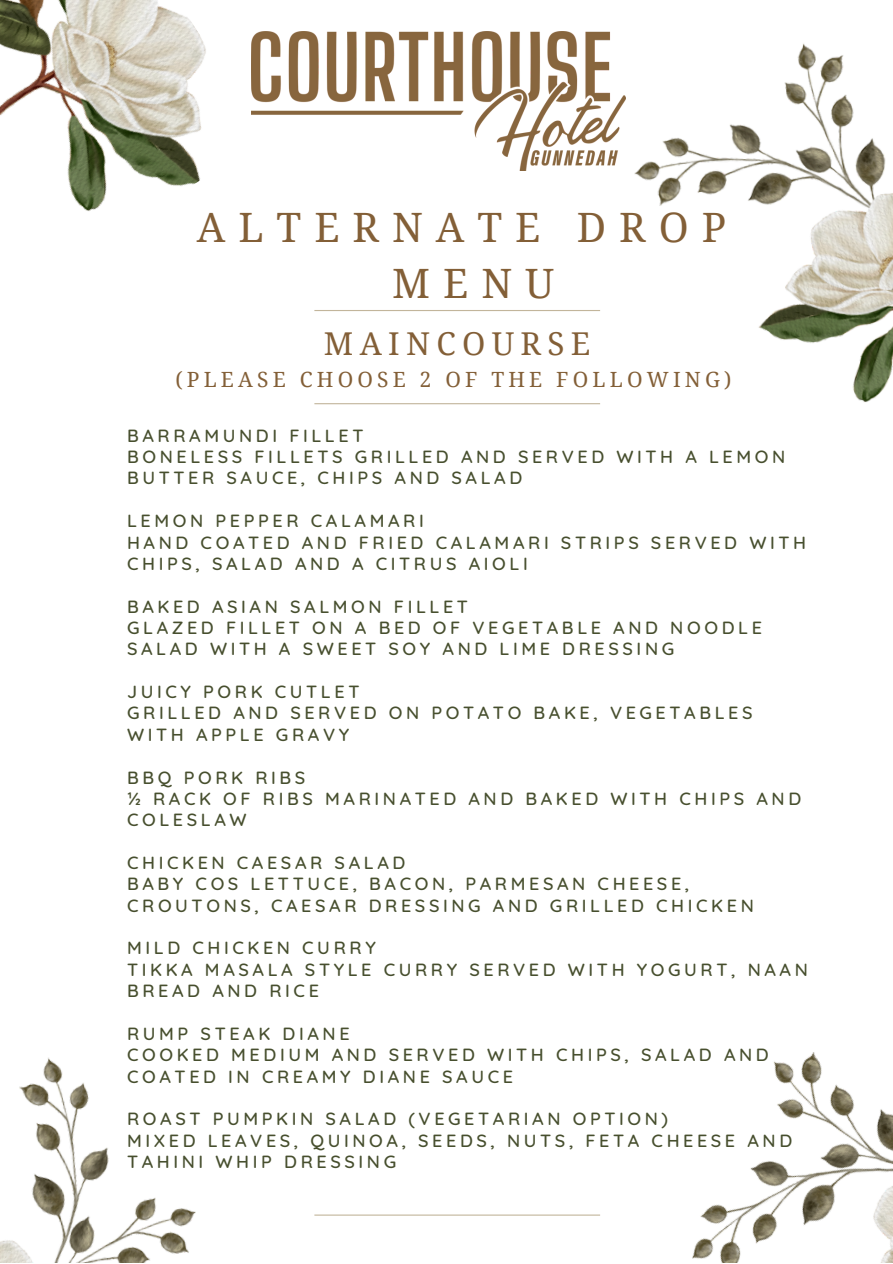
<style>
.page{position:relative;width:893px;height:1264px;background:#fff}
.page>*{position:absolute;margin:0;border:0;box-sizing:border-box;transform-origin:0 0}
.t1{font:40.5px/56.2px "Droid Serif";letter-spacing:.32em;color:#835f37;text-align:center}
.t2{font:31.5px "Droid Serif";letter-spacing:.2em;color:#835f37}
.t3{font:21px "Droid Serif";letter-spacing:.2em;color:#835f37}
.t4{font:500 18px/21.3px "Quicksand";letter-spacing:.2em;color:#474f2e}
</style>
<div class="page">
<hr style="left:314px;top:403px;width:286px;height:1px;background:#c2b59b">
<hr style="left:314px;top:1214px;width:286px;height:1px;background:#c2b59b">
<hr style="left:314px;top:310px;width:286px;height:1px;background:#c2b59b">
<img style="left:634px;top:43px;width:258px;height:359px">
<img style="left:0;top:0;width:206px;height:211px">
<img style="left:251px;top:31px;width:375px;height:140px">
<img style="left:692px;top:1052px;width:200px;height:210px">
<img style="left:0;top:1057px;width:196px;height:205px">
<h1 class="t1" style="left:197px;top:200px;width:530px">ALTERNATE DROP<br>MENU</h1>
<h2 class="t2" style="left:324px;top:326px;width:268px">MAINCOURSE</h2>
<p class="t3" style="left:175px;top:367px;width:557px">(PLEASE CHOOSE 2 OF THE FOLLOWING)</p>
<p class="t4" style="left:127px;top:424px;width:659px">BARRAMUNDI FILLET<br>BONELESS FILLETS GRILLED AND SERVED WITH A LEMON<br>BUTTER SAUCE, CHIPS AND SALAD</p>
<p class="t4" style="left:127px;top:509px;width:680px">LEMON PEPPER CALAMARI<br>HAND COATED AND FRIED CALAMARI STRIPS SERVED WITH<br>CHIPS, SALAD AND A CITRUS AIOLI</p>
<p class="t4" style="left:127px;top:595px;width:636px">BAKED ASIAN SALMON FILLET<br>GLAZED FILLET ON A BED OF VEGETABLE AND NOODLE<br>SALAD WITH A SWEET SOY AND LIME DRESSING</p>
<p class="t4" style="left:127px;top:680px;width:627px">JUICY PORK CUTLET<br>GRILLED AND SERVED ON POTATO BAKE, VEGETABLES<br>WITH APPLE GRAVY</p>
<p class="t4" style="left:127px;top:766px;width:675px">BBQ PORK RIBS<br>½ RACK OF RIBS MARINATED AND BAKED WITH CHIPS AND<br>COLESLAW</p>
<p class="t4" style="left:127px;top:851px;width:628px">CHICKEN CAESAR SALAD<br>BABY COS LETTUCE, BACON, PARMESAN CHEESE,<br>CROUTONS, CAESAR DRESSING AND GRILLED CHICKEN</p>
<p class="t4" style="left:127px;top:937px;width:682px">MILD CHICKEN CURRY<br>TIKKA MASALA STYLE CURRY SERVED WITH YOGURT, NAAN<br>BREAD AND RICE</p>
<p class="t4" style="left:127px;top:1022px;width:643px">RUMP STEAK DIANE<br>COOKED MEDIUM AND SERVED WITH CHIPS, SALAD AND<br>COATED IN CREAMY DIANE SAUCE</p>
<p class="t4" style="left:127px;top:1107px;width:666px">ROAST PUMPKIN SALAD (VEGETARIAN OPTION)<br>MIXED LEAVES, QUINOA, SEEDS, NUTS, FETA CHEESE AND<br>TAHINI WHIP DRESSING</p>
</div>
